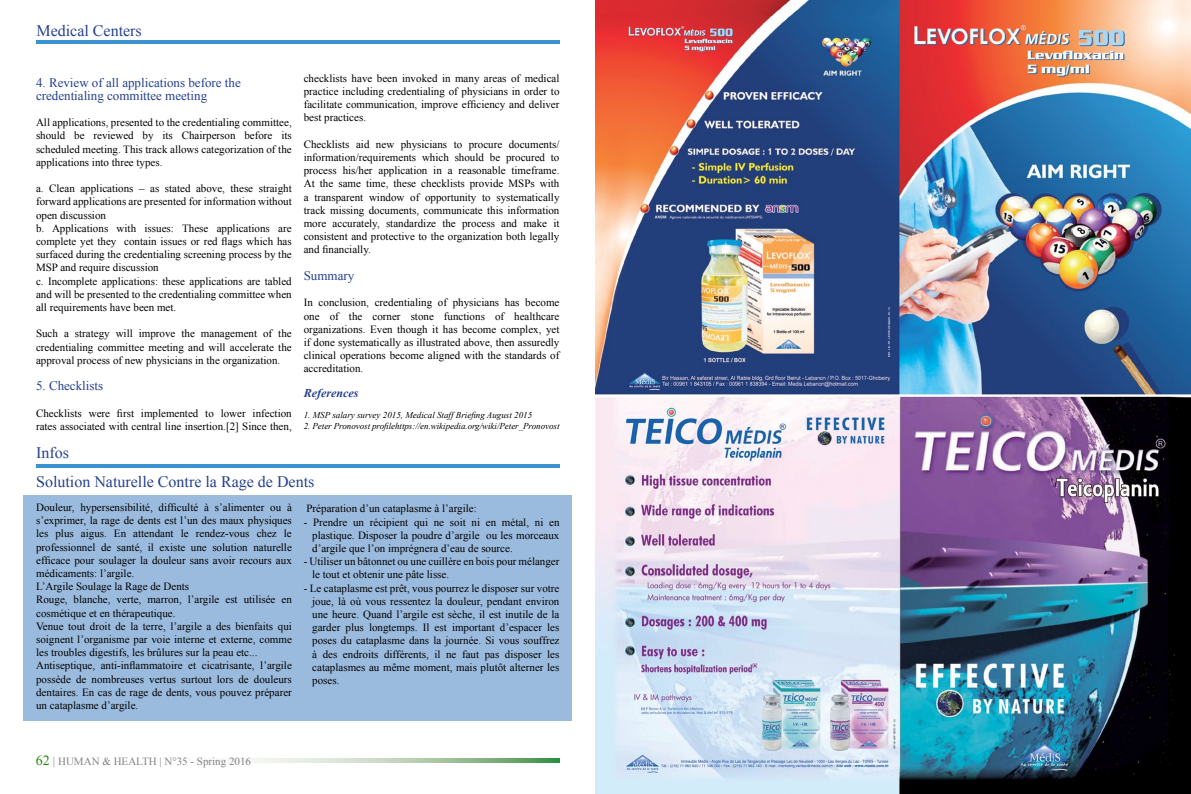
<style>
.page{position:relative;width:1191px;height:794px;background:#fff}
.page>*{position:absolute;margin:0;border:0;box-sizing:border-box;transform-origin:0 0}
.t1{font:16px "Times New Roman";color:#25408f}
.t2{font:13px/13.2px "Times New Roman";color:#25408f}
.t3{font:italic 700 12px "Times New Roman";color:#25408f}
.t4{font:11px/13.2px "Times New Roman";color:#000;text-align:justify}
.t5{font:11px "Times New Roman";color:#808285}
.t6{font:italic 9px "Times New Roman";letter-spacing:-.005em;color:#000}
.s1{font-size:14px;color:#228b0f}
.s2{font-size:12px}
</style>
<div class="page">
<svg style="left:229px;top:758px;width:330px;height:5px;background:#b4cfb1"></svg>
<hr style="left:36px;top:41px;width:523px;height:3px;background:#3c91cf">
<img style="left:595px;top:0;width:596px;height:794px">
<div style="left:23px;top:495px;width:549px;height:225px;background:#9bbbde"></div>
<hr style="left:36px;top:465px;width:523px;height:3px;background:#3c91cf">
<h1 class="t1" style="left:36px;top:20px;width:107px">Medical Centers</h1>
<p class="t2" style="left:36px;top:75px;width:206px">4. Review of all applications before the credentialing committee meeting</p>
<p class="t4" style="left:36px;top:116px;width:257px">All applications, presented to the credentialing committee, should be reviewed by its Chairperson before its scheduled meeting. This track allows categorization of the applications into three types.</p>
<p class="t4" style="left:36px;top:182px;width:257px;text-align:left">a. Clean applications – as stated above, these straight forward applications are presented for information without open discussion<br>b. Applications with issues: These applications are complete yet they contain issues or red flags which has surfaced during the credentialing screening process by the MSP and require discussion<br>c. Incomplete applications: these applications are tabled and will be presented to the credentialing committee when all requirements have been met.</p>
<p class="t4" style="left:36px;top:327px;width:257px">Such a strategy will improve the management of the credentialing committee meeting and will accelerate the approval process of new physicians in the organization.</p>
<p class="t2" style="left:36px;top:379px;width:69px">5. Checklists</p>
<p class="t4" style="left:36px;top:406px;width:257px">Checklists were first implemented to lower infection rates associated with central line insertion.[2] Since then,</p>
<h1 class="t1" style="left:36px;top:442px;width:34px">Infos</h1>
<p class="t4" style="left:304px;top:71px;width:257px">checklists have been invoked in many areas of medical practice including credentialing of physicians in order to facilitate communication, improve efficiency and deliver best practices.</p>
<p class="t4" style="left:304px;top:137px;width:257px">Checklists aid new physicians to procure documents/ information/requirements which should be procured to process his/her application in a reasonable timeframe.<br>At the same time, these checklists provide MSPs with a transparent window of opportunity to systematically track missing documents, communicate this information more accurately, standardize the process and make it consistent and protective to the organization both legally and financially.</p>
<p class="t2" style="left:304px;top:269px;width:52px">Summary</p>
<p class="t4" style="left:304px;top:296px;width:257px">In conclusion, credentialing of physicians has become one of the corner stone functions of healthcare organizations. Even though it has become complex, yet if done systematically as illustrated above, then assuredly clinical operations become aligned with the standards of accreditation.</p>
<p class="t3" style="left:304px;top:384px;width:56px">References</p>
<p class="t6" style="left:304px;top:409px;width:230px">1. MSP salary survey 2015, Medical Staff Briefing August 2015</p>
<p class="t6" style="left:304px;top:420px;width:257px">2. Peter Pronovost profilehttps://en.wikipedia.org/wiki/Peter_Pronovost</p>
<h1 class="t1" style="left:36px;top:471px;width:280px">Solution Naturelle Contre la Rage de Dents</h1>
<p class="t4" style="left:36px;top:500px;width:257px;text-align:left">Douleur, hypersensibilité, difficulté à s’alimenter ou à s’exprimer, la rage de dents est l’un des maux physiques les plus aigus. En attendant le rendez-vous chez le professionnel de santé, il existe une solution naturelle efficace pour soulager la douleur sans avoir recours aux médicaments: l’argile.<br>L’Argile Soulage la Rage de Dents<br>Rouge, blanche, verte, marron, l’argile est utilisée en cosmétique et en thérapeutique.<br>Venue tout droit de la terre, l’argile a des bienfaits qui soignent l’organisme par voie interne et externe, comme les troubles digestifs, les brûlures sur la peau etc...<br>Antiseptique, anti-inflammatoire et cicatrisante, l’argile possède de nombreuses vertus surtout lors de douleurs dentaires. En cas de rage de dents, vous pouvez préparer un cataplasme d’argile.</p>
<p class="t4" style="left:306px;top:502px;width:172px">Préparation d’un cataplasme à l’argile:</p>
<p class="t4" style="left:312px;top:515px;width:249px;text-indent:-9px">- Prendre un récipient qui ne soit ni en métal, ni en plastique. Disposer la poudre d’argile ou les morceaux d’argile que l’on imprégnera d’eau de source.</p>
<p class="t4" style="left:312px;top:555px;width:249px;text-indent:-8px">- Utiliser un bâtonnet ou une cuillère en bois pour mélanger le tout et obtenir une pâte lisse.</p>
<p class="t4" style="left:312px;top:581px;width:249px;text-indent:-9px">- Le cataplasme est prêt, vous pourrez le disposer sur votre joue, là où vous ressentez la douleur, pendant environ une heure. Quand l’argile est sèche, il est inutile de la garder plus longtemps. Il est important d’espacer les poses du cataplasme dans la journée. Si vous souffrez à des endroits différents, il ne faut pas disposer les cataplasmes au même moment, mais plutôt alterner les poses.</p>
<p class="t5" style="left:36px;top:754px;width:217px"><span class="s1">62</span> <span class="s2">|</span> HUMAN &amp; HEALTH | N°35 - Spring 2016</p>
</div>
